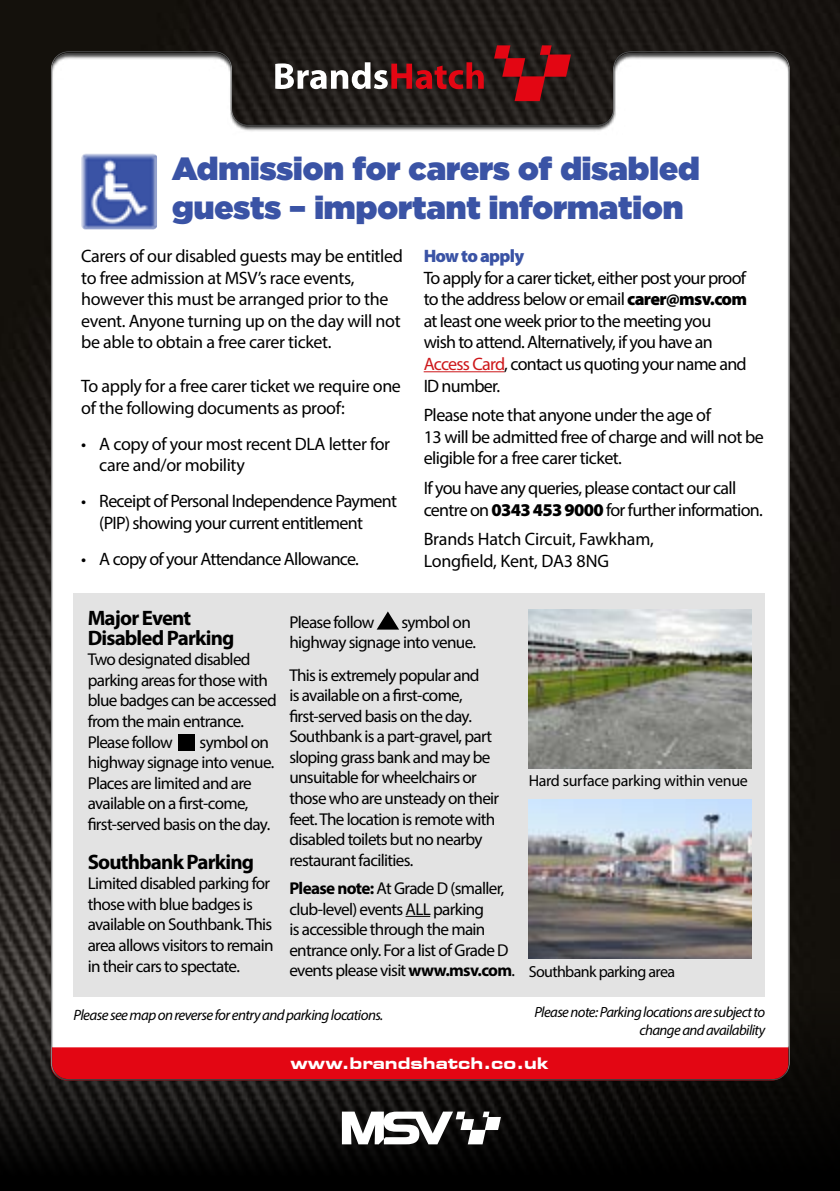
<style>
.page{position:relative;width:840px;height:1191px;background:#fff}
.page>*{position:absolute;margin:0;border:0;box-sizing:border-box;transform-origin:0 0}
.t1{font:32px/38.4px "Gotham Ultra";color:#3a53a5}
.t2{font:700 21px/19.6px "Myriad Pro";letter-spacing:-.04em;color:#000}
.t3{font:18px/21.6px "Myriad Pro";letter-spacing:-.03em;color:#000}
.t4{font:18px/21.6px "Myriad Pro";letter-spacing:-.01em;color:#000}
.t5{font:900 18px "Myriad Pro";letter-spacing:-.04em;color:#3a53a5}
.t6{font:17.2px/20.6px "Myriad Pro";letter-spacing:-.04em;color:#000}
.t7{font:16px "Myriad Pro";letter-spacing:-.02em;color:#000}
.t8{font:16px "Myriad Pro";letter-spacing:-.04em;color:#000}
.t9{font:700 expanded 15.8px "Square 721 BT";color:#fff}
.t10{font:italic 15px "Myriad Pro";letter-spacing:-.04em;color:#000}
.t11{font:italic 14.8px/17.8px "Myriad Pro";letter-spacing:-.04em;color:#000;text-align:right}
.s1{font-weight:900}
.s2{color:#cd171a}
.s3{font-weight:700}
</style>
<div class="page">
<img style="left:0;top:0;width:839px;height:953px">
<svg style="left:0;top:953px;width:839px;height:238px;fill:#080706"></svg>
<div style="left:31px;top:37px;width:775px;height:1044px;background:#000;opacity:.75"></div>
<svg style="left:494px;top:45px;width:76px;height:56px"></svg>
<svg style="left:275px;top:62px;width:208px;height:27px"></svg>
<svg style="left:342px;top:1111px;width:158px;height:33px"></svg>
<img style="left:81px;top:154px;width:76px;height:75px">
<div style="left:73px;top:593px;width:692px;height:403px;background:#e3e3e3"></div>
<div style="left:178px;top:734px;width:16px;height:17px;background:#000"></div>
<svg style="left:405px;top:916px;width:25px;height:1px"></svg>
<svg style="left:377px;top:611px;width:22px;height:18px"></svg>
<img style="left:528px;top:609px;width:223px;height:160px">
<img style="left:528px;top:799px;width:223px;height:159px">
<hr style="left:423px;top:371px;width:81px;height:1px;background:#cd171a">
<h1 class="t1" style="left:172px;top:149px;width:529px">Admission for carers of disabled guests – important information</h1>
<p class="t3" style="left:81px;top:245px;width:323px">Carers of our disabled guests may be entitled to free admission at MSV’s race events, however this must be arranged prior to the event. Anyone turning up on the day will not be able to obtain a free carer ticket.</p>
<p class="t3" style="left:81px;top:375px;width:321px">To apply for a free carer ticket we require one of the following documents as proof:</p>
<p class="t3" style="left:99px;top:432px;width:292px;text-indent:-18px">• A copy of your most recent DLA letter for care and/or mobility</p>
<p class="t3" style="left:99px;top:490px;width:299px;text-indent:-18px">• Receipt of Personal Independence Payment (PIP) showing your current entitlement</p>
<p class="t3" style="left:81px;top:548px;width:279px">• A copy of your Attendance Allowance.</p>
<p class="t5" style="left:423px;top:244px;width:102px">How to apply</p>
<p class="t3" style="left:423px;top:266px;width:325px">To apply for a carer ticket, either post your proof to the address below or email <span class="s1">carer@msv.com </span>at least one week prior to the meeting you wish to attend. Alternatively, if you have an <span class="s2">Access Card</span>, contact us quoting your name and ID number.</p>
<p class="t3" style="left:423px;top:404px;width:341px">Please note that anyone under the age of<br>13 will be admitted free of charge and will not be eligible for a free carer ticket.</p>
<p class="t3" style="left:423px;top:477px;width:340px">If you have any queries, please contact our call centre on <span class="s1">0343 453 9000</span> for further information.</p>
<p class="t4" style="left:423px;top:528px;width:231px">Brands Hatch Circuit, Fawkham,<br>Longfield, Kent, DA3 8NG</p>
<p class="t2" style="left:88px;top:607px;width:148px">Major Event<br>Disabled Parking</p>
<p class="t6" style="left:88px;top:649px;width:190px">Two designated disabled parking areas for those with blue badges can be accessed from the main entrance.<br>Please follow</p>
<p class="t6" style="left:88px;top:731px;width:188px;text-indent:112px">symbol on highway signage into venue.<br>Places are limited and are available on a first-come, first-served basis on the day.</p>
<p class="t2" style="left:88px;top:851px;width:168px">Southbank Parking</p>
<p class="t6" style="left:88px;top:873px;width:187px">Limited disabled parking for those with blue badges is available on Southbank. This area allows visitors to remain in their cars to spectate.</p>
<p class="t6" style="left:289px;top:611px;width:86px">Please follow</p>
<p class="t6" style="left:289px;top:611px;width:188px;text-align:right">symbol on<br>highway signage into venue.</p>
<p class="t6" style="left:289px;top:664px;width:211px">This is extremely popular and<br>is available on a first-come, first-served basis on the day.<br>Southbank is a part-gravel, part sloping grass bank and may be unsuitable for wheelchairs or those who are unsteady on their feet. The location is remote with disabled toilets but no nearby restaurant facilities.</p>
<p class="t6" style="left:289px;top:877px;width:227px"><span class="s3">Please note:</span> At Grade D (smaller, club-level) events ALL parking<br>is accessible through the main entrance only. For a list of Grade D events please visit <span class="s3">www.msv.com</span>.</p>
<p class="t7" style="left:528px;top:770px;width:220px">Hard surface parking within venue</p>
<p class="t8" style="left:528px;top:962px;width:148px">Southbank parking area</p>
<p class="t10" style="left:73px;top:1006px;width:311px">Please see map on reverse for entry and parking locations.</p>
<p class="t11" style="left:534px;top:1003px;width:232px">Please note: Parking locations are subject to change and availability</p>
<p class="t9" style="left:290px;top:1054px;width:259px">www.brandshatch.co.uk</p>
</div>
